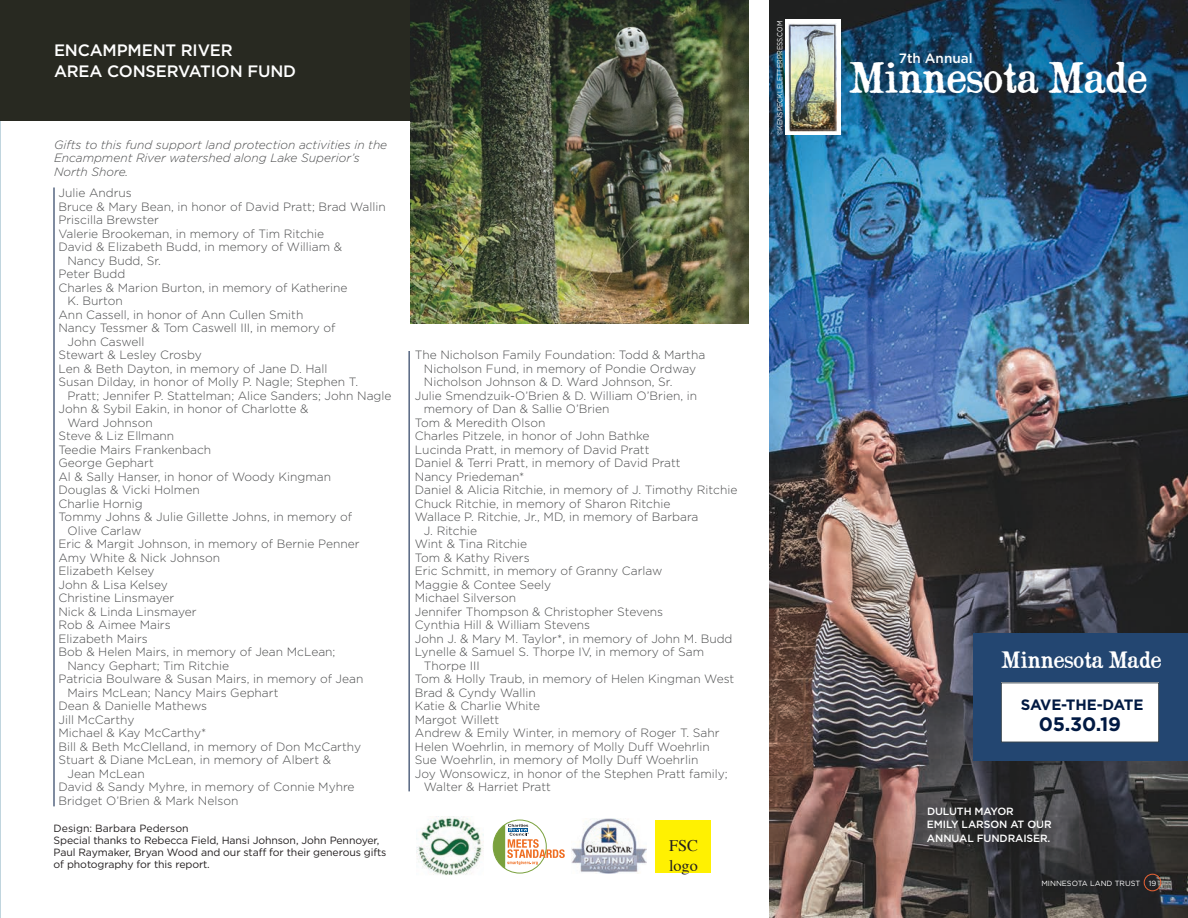
<style>
.page{position:relative;width:1188px;height:918px;background:#fff}
.page>*{position:absolute;margin:0;border:0;box-sizing:border-box;transform-origin:0 0}
.t1{font:34.5px "Opera Lyrics Smooth";letter-spacing:-.01em;color:#fff}
.t2{font:700 19.5px "Gotham";color:#001942}
.t3{font:18.45px "Opera Lyrics Smooth";letter-spacing:-.01em;color:#fff}
.t4{font:500 16.5px/21px "Gotham";letter-spacing:-.01em;color:#fff}
.t5{font:16.2px "Times";color:#231f20}
.t6{font:700 15px "Gotham";letter-spacing:-.02em;color:#001942}
.t7{font:500 13.5px "Gotham";color:#fff}
.t8{font:300 12px/13.5px "Gotham";color:#4b4c4d}
.t9{font:italic 300 12px/13.5px "Gotham";color:#4b4c4d}
.t10{font:10.5px/12px "Gotham";letter-spacing:-.01em;color:#231f20}
.t11{font:500 10.5px/13.5px "Gotham";letter-spacing:-.01em;color:#fff}
.t12{font:7.5px "Gotham";color:#fff;scale:.86 1}
.t13{font:7.5px "Gotham";color:#fff}
</style>
<div class="page">
<div style="left:0;top:0;width:436px;height:121px;background:#282921"></div>
<img style="left:769px;top:0;width:419px;height:918px">
<hr style="left:54px;top:188px;width:1px;height:618px;background:#001942">
<hr style="left:409px;top:351px;width:1px;height:440px;background:#001942">
<div style="left:656px;top:820px;width:55px;height:53px;background:#fff101"></div>
<img style="left:571px;top:818px;width:75px;height:55px">
<img style="left:417px;top:816px;width:67px;height:59px">
<div style="left:1144px;top:874px;width:17px;height:17px;border:1px solid #eb6334;border-radius:50%"></div>
<img style="left:410px;top:0;width:339px;height:324px">
<svg style="left:493px;top:820px;width:53px;height:53px"></svg>
<svg style="left:493px;top:824px;width:72px;height:45px"></svg>
<div style="left:974px;top:634px;width:214px;height:127px;background:#234671"></div>
<div style="left:1001px;top:683px;width:158px;height:59px;background:#fff"></div>
<hr style="left:0;top:0;width:1px;height:918px;background:#231f20">
<div style="left:926px;top:805px;width:138px;height:51px;background:#231f20;opacity:.55"></div>
<div style="left:785px;top:20px;width:56px;height:115px;background:#fff"></div>
<img style="left:789px;top:24px;width:48px;height:107px">
<p class="t4" style="left:54px;top:40px;width:244px">ENCAMPMENT RIVER<br>AREA CONSERVATION FUND</p>
<p class="t9" style="left:54px;top:137px;width:335px">Gifts to this fund support land protection activities in the<br>Encampment River watershed along Lake Superior’s<br>North Shore.</p>
<p class="t8" style="left:58px;top:186px;width:75px">Julie Andrus</p>
<p class="t8" style="left:58px;top:199px;width:329px">Bruce &amp; Mary Bean, in honor of David Pratt; Brad Wallin</p>
<p class="t8" style="left:58px;top:213px;width:102px">Priscilla Brewster</p>
<p class="t8" style="left:58px;top:226px;width:267px">Valerie Brookeman, in memory of Tim Ritchie</p>
<p class="t8" style="left:68px;top:240px;width:276px;text-indent:-9px">David &amp; Elizabeth Budd, in memory of William &amp;<br>Nancy Budd, Sr.</p>
<p class="t8" style="left:58px;top:267px;width:68px">Peter Budd</p>
<p class="t8" style="left:68px;top:280px;width:282px;text-indent:-9px">Charles &amp; Marion Burton, in memory of Katherine<br>K. Burton</p>
<p class="t8" style="left:58px;top:307px;width:246px">Ann Cassell, in honor of Ann Cullen Smith</p>
<p class="t8" style="left:68px;top:321px;width:270px;text-indent:-9px">Nancy Tessmer &amp; Tom Caswell III, in memory of<br>John Caswell</p>
<p class="t8" style="left:58px;top:348px;width:145px">Stewart &amp; Lesley Crosby</p>
<p class="t8" style="left:58px;top:361px;width:270px">Len &amp; Beth Dayton, in memory of Jane D. Hall</p>
<p class="t8" style="left:68px;top:375px;width:326px;text-indent:-9px">Susan Dilday, in honor of Molly P. Nagle; Stephen T.<br>Pratt; Jennifer P. Stattelman; Alice Sanders; John Nagle</p>
<p class="t8" style="left:68px;top:402px;width:242px;text-indent:-9px">John &amp; Sybil Eakin, in honor of Charlotte &amp;<br>Ward Johnson</p>
<p class="t8" style="left:58px;top:429px;width:117px">Steve &amp; Liz Ellmann</p>
<p class="t8" style="left:58px;top:442px;width:154px">Teedie Mairs Frankenbach</p>
<p class="t8" style="left:58px;top:456px;width:97px">George Gephart</p>
<p class="t8" style="left:58px;top:469px;width:274px">Al &amp; Sally Hanser, in honor of Woody Kingman</p>
<p class="t8" style="left:58px;top:483px;width:143px">Douglas &amp; Vicki Holmen</p>
<p class="t8" style="left:58px;top:496px;width:86px">Charlie Hornig</p>
<p class="t8" style="left:68px;top:510px;width:286px;text-indent:-9px">Tommy Johns &amp; Julie Gillette Johns, in memory of<br>Olive Carlaw</p>
<p class="t8" style="left:58px;top:537px;width:303px">Eric &amp; Margit Johnson, in memory of Bernie Penner</p>
<p class="t8" style="left:58px;top:550px;width:163px">Amy White &amp; Nick Johnson</p>
<p class="t8" style="left:58px;top:564px;width:98px">Elizabeth Kelsey</p>
<p class="t8" style="left:58px;top:577px;width:111px">John &amp; Lisa Kelsey</p>
<p class="t8" style="left:58px;top:591px;width:117px">Christine Linsmayer</p>
<p class="t8" style="left:58px;top:604px;width:140px">Nick &amp; Linda Linsmayer</p>
<p class="t8" style="left:58px;top:618px;width:114px">Rob &amp; Aimee Mairs</p>
<p class="t8" style="left:58px;top:631px;width:91px">Elizabeth Mairs</p>
<p class="t8" style="left:68px;top:645px;width:269px;text-indent:-9px">Bob &amp; Helen Mairs, in memory of Jean McLean;<br>Nancy Gephart; Tim Ritchie</p>
<p class="t8" style="left:68px;top:672px;width:298px;text-indent:-9px">Patricia Boulware &amp; Susan Mairs, in memory of Jean<br>Mairs McLean; Nancy Mairs Gephart</p>
<p class="t8" style="left:58px;top:699px;width:150px">Dean &amp; Danielle Mathews</p>
<p class="t8" style="left:58px;top:712px;width:77px">Jill McCarthy</p>
<p class="t8" style="left:58px;top:726px;width:149px">Michael &amp; Kay McCarthy*</p>
<p class="t8" style="left:58px;top:739px;width:304px">Bill &amp; Beth McClelland, in memory of Don McCarthy</p>
<p class="t8" style="left:68px;top:753px;width:265px;text-indent:-9px">Stuart &amp; Diane McLean, in memory of Albert &amp;<br>Jean McLean</p>
<p class="t8" style="left:58px;top:780px;width:298px">David &amp; Sandy Myhre, in memory of Connie Myhre</p>
<p class="t8" style="left:58px;top:793px;width:181px">Bridget O’Brien &amp; Mark Nelson</p>
<p class="t8" style="left:424px;top:348px;width:283px;text-indent:-9px">The Nicholson Family Foundation: Todd &amp; Martha<br>Nicholson Fund, in memory of Pondie Ordway<br>Nicholson Johnson &amp; D. Ward Johnson, Sr.</p>
<p class="t8" style="left:424px;top:388px;width:275px;text-indent:-9px">Julie Smendzuik-O’Brien &amp; D. William O’Brien, in memory of Dan &amp; Sallie O’Brien</p>
<p class="t8" style="left:415px;top:415px;width:132px">Tom &amp; Meredith Olson</p>
<p class="t8" style="left:415px;top:429px;width:236px">Charles Pitzele, in honor of John Bathke</p>
<p class="t8" style="left:415px;top:442px;width:236px">Lucinda Pratt, in memory of David Pratt</p>
<p class="t8" style="left:415px;top:456px;width:267px">Daniel &amp; Terri Pratt, in memory of David Pratt</p>
<p class="t8" style="left:415px;top:469px;width:111px">Nancy Priedeman*</p>
<p class="t8" style="left:415px;top:483px;width:324px">Daniel &amp; Alicia Ritchie, in memory of J. Timothy Ritchie</p>
<p class="t8" style="left:415px;top:496px;width:257px">Chuck Ritchie, in memory of Sharon Ritchie</p>
<p class="t8" style="left:424px;top:510px;width:276px;text-indent:-9px">Wallace P. Ritchie, Jr., MD, in memory of Barbara<br>J. Ritchie</p>
<p class="t8" style="left:415px;top:537px;width:114px">Wint &amp; Tina Ritchie</p>
<p class="t8" style="left:415px;top:550px;width:116px">Tom &amp; Kathy Rivers</p>
<p class="t8" style="left:415px;top:564px;width:249px">Eric Schmitt, in memory of Granny Carlaw</p>
<p class="t8" style="left:415px;top:577px;width:138px">Maggie &amp; Contee Seely</p>
<p class="t8" style="left:415px;top:591px;width:103px">Michael Silverson</p>
<p class="t8" style="left:415px;top:604px;width:250px">Jennifer Thompson &amp; Christopher Stevens</p>
<p class="t8" style="left:415px;top:618px;width:177px">Cynthia Hill &amp; William Stevens</p>
<p class="t8" style="left:415px;top:631px;width:319px">John J. &amp; Mary M. Taylor*, in memory of John M. Budd</p>
<p class="t8" style="left:424px;top:645px;width:282px;text-indent:-9px">Lynelle &amp; Samuel S. Thorpe IV, in memory of Sam<br>Thorpe III</p>
<p class="t8" style="left:415px;top:672px;width:321px">Tom &amp; Holly Traub, in memory of Helen Kingman West</p>
<p class="t8" style="left:415px;top:685px;width:122px">Brad &amp; Cyndy Wallin</p>
<p class="t8" style="left:415px;top:699px;width:127px">Katie &amp; Charlie White</p>
<p class="t8" style="left:415px;top:712px;width:86px">Margot Willett</p>
<p class="t8" style="left:415px;top:726px;width:306px">Andrew &amp; Emily Winter, in memory of Roger T. Sahr</p>
<p class="t8" style="left:415px;top:739px;width:296px">Helen Woehrlin, in memory of Molly Duff Woehrlin</p>
<p class="t8" style="left:415px;top:753px;width:285px">Sue Woehrlin, in memory of Molly Duff Woehrlin</p>
<p class="t8" style="left:424px;top:766px;width:305px;text-indent:-9px">Joy Wonsowicz, in honor of the Stephen Pratt family;<br>Walter &amp; Harriet Pratt</p>
<p class="t10" style="left:54px;top:823px;width:136px">Design: Barbara Pederson</p>
<p class="t10" style="left:54px;top:835px;width:334px">Special thanks to Rebecca Field, Hansi Johnson, John Pennoyer,<br>Paul Raymaker, Bryan Wood and our staff for their generous gifts of photography for this report.</p>
<p class="t5" style="left:669px;top:831px;width:30px">FSC</p>
<p class="t5" style="left:669px;top:850px;width:30px">logo</p>
<p class="t12" style="left:775px;top:135px;width:134px;rotate:-90deg">©KENSPECKLELETTERPRESS.COM</p>
<p class="t7" style="left:899px;top:50px;width:75px">7th Annual</p>
<p class="t1" style="left:849px;top:59px;width:300px">Minnesota Made</p>
<p class="t3" style="left:1001px;top:650px;width:162px">Minnesota Made</p>
<p class="t6" style="left:1021px;top:695px;width:124px">SAVE-THE-DATE</p>
<p class="t2" style="left:1039px;top:711px;width:84px">05.30.19</p>
<p class="t11" style="left:927px;top:804px;width:126px">DULUTH MAYOR<br>EMILY LARSON AT OUR<br>ANNUAL FUNDRAISER.</p>
<p class="t13" style="left:1041px;top:879px;width:100px">MINNESOTA LAND TRUST</p>
<p class="t13" style="left:1149px;top:878px;width:9px">19</p>
</div>
